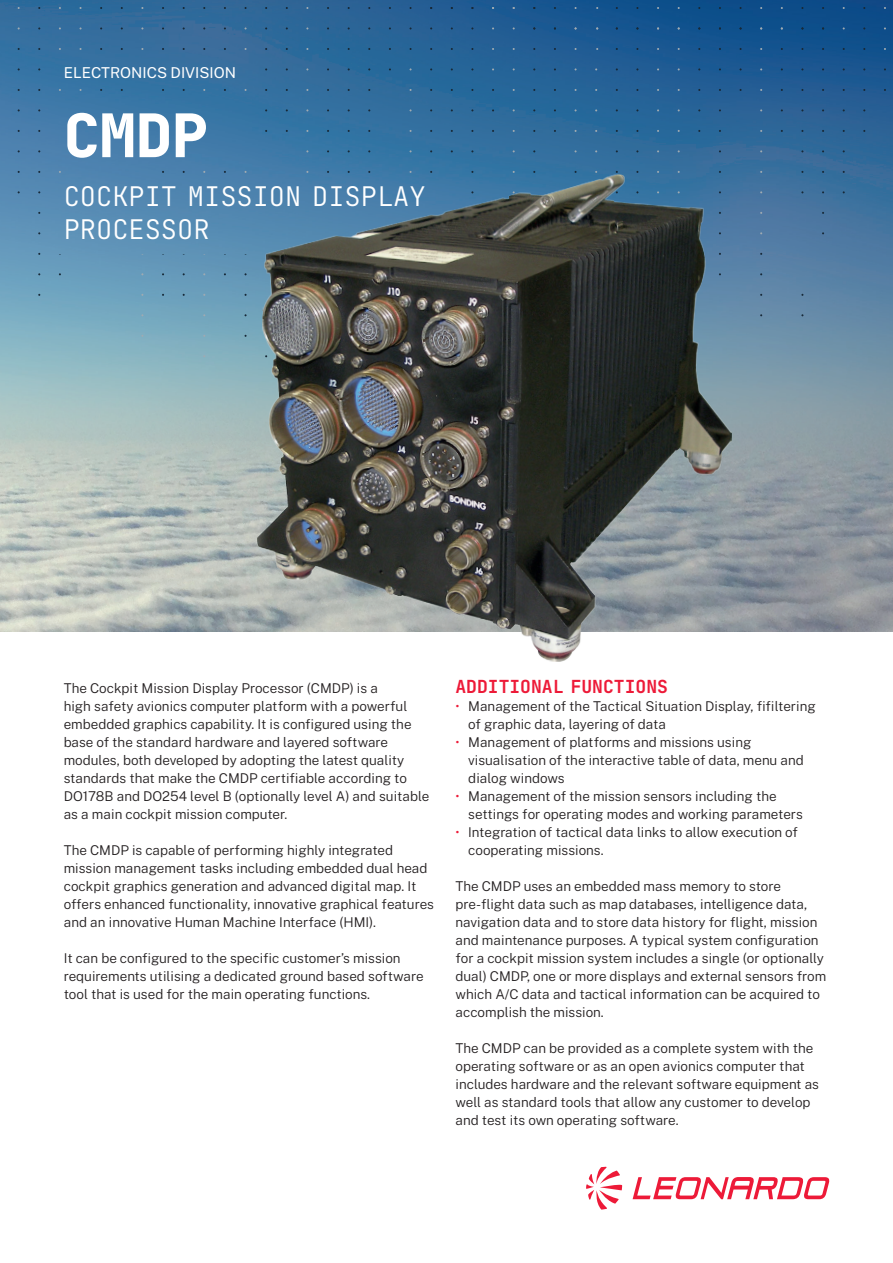
<style>
.page{position:relative;width:893px;height:1263px;background:#fff}
.page>*{position:absolute;margin:0;border:0;box-sizing:border-box;transform-origin:0 0}
.t1{font:800 60px "Tekne LDO";color:#fff}
.t2{font:300 27px/32.4px "Tekne LDO";color:#fff}
.t3{font:700 18px "Tekne LDO";color:#ed1a38}
.t4{font:15px "Public Sans";color:#fff}
.t5{font:300 13.5px/18px "Public Sans";color:#231f20}
.s1{color:#ed1a38}
</style>
<div class="page">
<img style="left:0;top:0;width:893px;height:631px">
<img style="left:251px;top:162px;width:490px;height:500px">
<svg style="left:633px;top:1177px;width:94px;height:22px"></svg>
<svg style="left:727px;top:1177px;width:102px;height:22px"></svg>
<svg style="left:586px;top:1167px;width:36px;height:42px"></svg>
<p class="t4" style="left:64px;top:62px;width:174px">ELECTRONICS DIVISION</p>
<h1 class="t1" style="left:64px;top:90px;width:145px">CMDP</h1>
<h2 class="t2" style="left:64px;top:180px;width:363px">COCKPIT MISSION DISPLAY<br>PROCESSOR</h2>
<p class="t5" style="left:64px;top:678px;width:367px">The Cockpit Mission Display Processor (CMDP) is a<br>high safety avionics computer platform with a powerful embedded graphics capability. It is configured using the base of the standard hardware and layered software modules, both developed by adopting the latest quality standards that make the CMDP certifiable according to DO178B and DO254 level B (optionally level A) and suitable as a main cockpit mission computer.</p>
<p class="t5" style="left:64px;top:840px;width:372px">The CMDP is capable of performing highly integrated mission management tasks including embedded dual head cockpit graphics generation and advanced digital map. It offers enhanced functionality, innovative graphical features and an innovative Human Machine Interface (HMI).</p>
<p class="t5" style="left:64px;top:948px;width:361px">It can be configured to the specific customer’s mission requirements utilising a dedicated ground based software tool that is used for the main operating functions.</p>
<h3 class="t3" style="left:455px;top:673px;width:214px">ADDITIONAL FUNCTIONS</h3>
<p class="t5" style="left:468px;top:696px;width:349px;text-indent:-13px"><span class="s1">•</span> Management of the Tactical Situation Display, fifiltering of graphic data, layering of data</p>
<p class="t5" style="left:468px;top:732px;width:337px;text-indent:-13px"><span class="s1">•</span> Management of platforms and missions using visualisation of the interactive table of data, menu and dialog windows</p>
<p class="t5" style="left:468px;top:786px;width:336px;text-indent:-13px"><span class="s1">•</span> Management of the mission sensors including the settings for operating modes and working parameters</p>
<p class="t5" style="left:468px;top:822px;width:331px;text-indent:-13px"><span class="s1">•</span> Integration of tactical data links to allow execution of cooperating missions.</p>
<p class="t5" style="left:455px;top:876px;width:372px">The CMDP uses an embedded mass memory to store pre-flight data such as map databases, intelligence data, navigation data and to store data history for flight, mission and maintenance purposes. A typical system configuration for a cockpit mission system includes a single (or optionally dual) CMDP, one or more displays and external sensors from which A/C data and tactical information can be acquired to accomplish the mission.</p>
<p class="t5" style="left:455px;top:1038px;width:365px">The CMDP can be provided as a complete system with the operating software or as an open avionics computer that includes hardware and the relevant software equipment as well as standard tools that allow any customer to develop and test its own operating software.</p>
</div>
